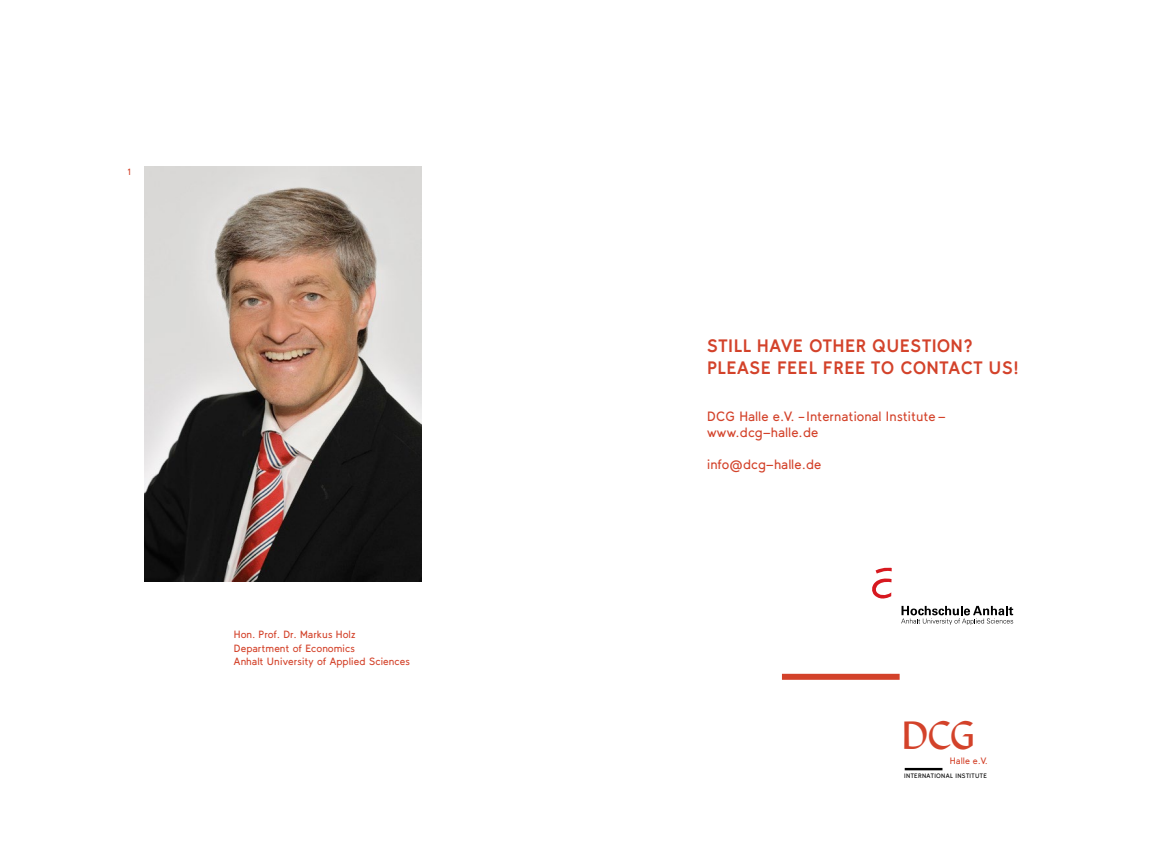
<style>
.page{position:relative;width:1174px;height:842px;background:#fff}
.page>*{position:absolute;margin:0;border:0;box-sizing:border-box;transform-origin:0 0}
.t1{font:38.4px "Lydian";color:#d3422a}
.t2{font:700 18px/21.6px "Tilde";letter-spacing:.03em;color:#d3422a}
.t3{font:13.5px/16.2px "Tilde";letter-spacing:.01em;color:#d3422a}
.t4{font:10.5px/13.5px "Tilde";color:#d3422a}
.t5{font:9.3px "Tilde";letter-spacing:-.005em;color:#d3422a}
.t6{font:9px "Tilde";color:#d3422a}
.t7{font:6.45px "Tilde";letter-spacing:.06em;color:#000}
</style>
<div class="page">
<img style="left:144px;top:166px;width:277px;height:415px">
<svg style="left:872px;top:567px;width:19px;height:32px"></svg>
<svg style="left:901px;top:606px;width:112px;height:19px"></svg>
<hr style="left:904px;top:768px;width:38px;height:2px;background:#000">
<div style="left:782px;top:674px;width:117px;height:6px;background:#d3422a"></div>
<p class="t6" style="left:127px;top:167px;width:5px">1</p>
<p class="t4" style="left:234px;top:628px;width:178px">Hon. Prof. Dr. Markus Holz<br>Department of Economics<br>Anhalt University of Applied Sciences</p>
<h2 class="t2" style="left:707px;top:335px;width:313px">STILL HAVE OTHER QUESTION?<br>PLEASE FEEL FREE TO CONTACT US!</h2>
<p class="t3" style="left:707px;top:408px;width:240px">DCG Halle e.V. – International Institute - www.dcg-halle.de</p>
<p class="t3" style="left:707px;top:456px;width:116px">info@dcg-halle.de</p>
<h1 class="t1" style="left:902px;top:714px;width:74px">DCG</h1>
<p class="t7" style="left:904px;top:772px;width:84px">INTERNATIONAL INSTITUTE</p>
<p class="t5" style="left:950px;top:755px;width:39px">Halle e.V.</p>
</div>
